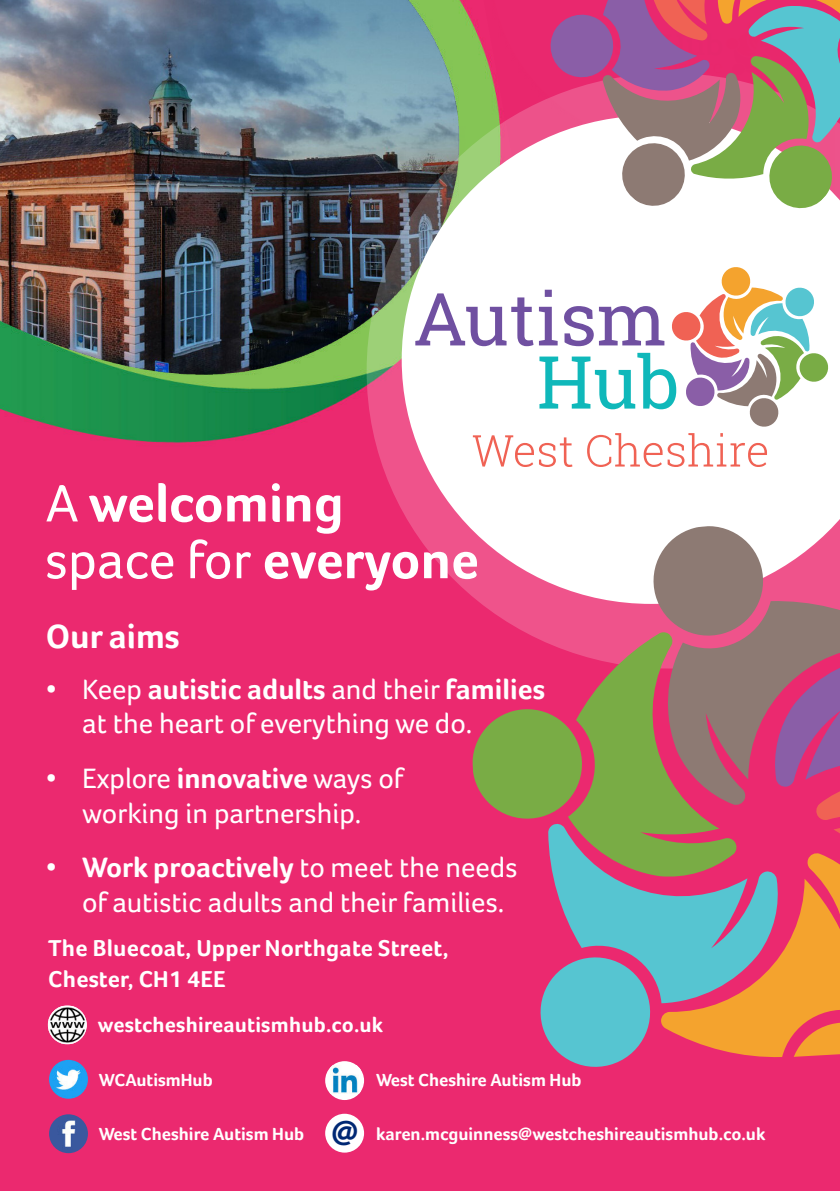
<style>
.page{position:relative;width:840px;height:1191px;background:#fff}
.page>*{position:absolute;margin:0;border:0;box-sizing:border-box;transform-origin:0 0}
.t1{font:700 54.2px/56.8px "Foco";color:#fff}
.t2{font:700 35px "Corisande";color:#002874}
.t3{font:700 34.6px "Foco";color:#fff}
.t4{font:28.8px/34.4px "Foco";color:#fff}
.t5{font:700 23.6px/30.8px "Foco";letter-spacing:.01em;color:#fff}
.t6{font:700 21.6px "Foco";letter-spacing:.01em;color:#fff}
.t7{font:700 18px "Foco";color:#fff}
.s1{font-weight:400}
.s2{font-weight:700}
.s3{font-family:"Corisande"}
</style>
<div class="page">
<img style="left:0;top:0;width:478px;height:466px">
<div style="left:478px;top:0;width:68px;height:73px;background:#e9286e"></div>
<div style="left:0;top:857px;width:839px;height:334px;background:#eb296f"></div>
<div style="left:0;top:466px;width:466px;height:391px;background:#eb296f"></div>
<div style="left:0;top:536px;width:466px;height:196px;background:#eb296f"></div>
<img style="left:49px;top:1114px;width:39px;height:39px;border-radius:50%">
<img style="left:49px;top:1059px;width:39px;height:39px;border-radius:50%">
<div style="left:325px;top:1061px;width:39px;height:39px;background:#fff;border-radius:50%"></div>
<img style="left:330px;top:1065px;width:30px;height:28px">
<svg style="left:48px;top:1005px;width:39px;height:39px"></svg>
<img style="left:48px;top:1006px;width:38px;height:37px;border-radius:50%">
<div style="left:325px;top:1113px;width:39px;height:39px;background:#fff;border-radius:50%"></div>
<svg style="left:366px;top:73px;width:180px;height:595px;background:#ae5872"></svg>
<svg style="left:401px;top:115px;width:428px;height:489px"></svg>
<svg style="left:546px;top:0;width:293px;height:212px"></svg>
<svg style="left:466px;top:520px;width:373px;height:554px;background:#bb7780"></svg>
<svg style="left:415px;top:267px;width:412px;height:200px"></svg>
<h1 class="t1" style="left:45px;top:474px;width:435px"><span class="s1">A</span> welcoming <span class="s1">space for</span> everyone</h1>
<p class="t3" style="left:46px;top:613px;width:135px">Our aims</p>
<p class="t4" style="left:82px;top:672px;width:464px;text-indent:-36px">• Keep <span class="s2">autistic adults</span> and their <span class="s2">families </span>at the heart of everything we do.</p>
<p class="t4" style="left:46px;top:761px;width:359px;text-align:center">• Explore <span class="s2">innovative</span> ways of working in partnership.</p>
<p class="t4" style="left:82px;top:850px;width:436px;text-indent:-36px">• <span class="s2">Work proactively</span> to meet the needs of autistic adults and their families.</p>
<p class="t5" style="left:48px;top:932px;width:401px">The Bluecoat, Upper Northgate Street,<br>Chester, CH1 4EE</p>
<p class="t6" style="left:98px;top:1010px;width:286px">westcheshireautismhub.co.uk</p>
<p class="t7" style="left:99px;top:1068px;width:116px">WCAutismHub</p>
<p class="t7" style="left:376px;top:1068px;width:207px">West Cheshire Autism Hub</p>
<p class="t7" style="left:99px;top:1122px;width:207px">West Cheshire Autism Hub</p>
<p class="t2" style="left:331px;top:1112px;width:29px">@</p>
<p class="t7" style="left:376px;top:1121px;width:390px">karen.mcguinness<span class="s3">@</span>westcheshireautismhub.co.uk</p>
</div>
